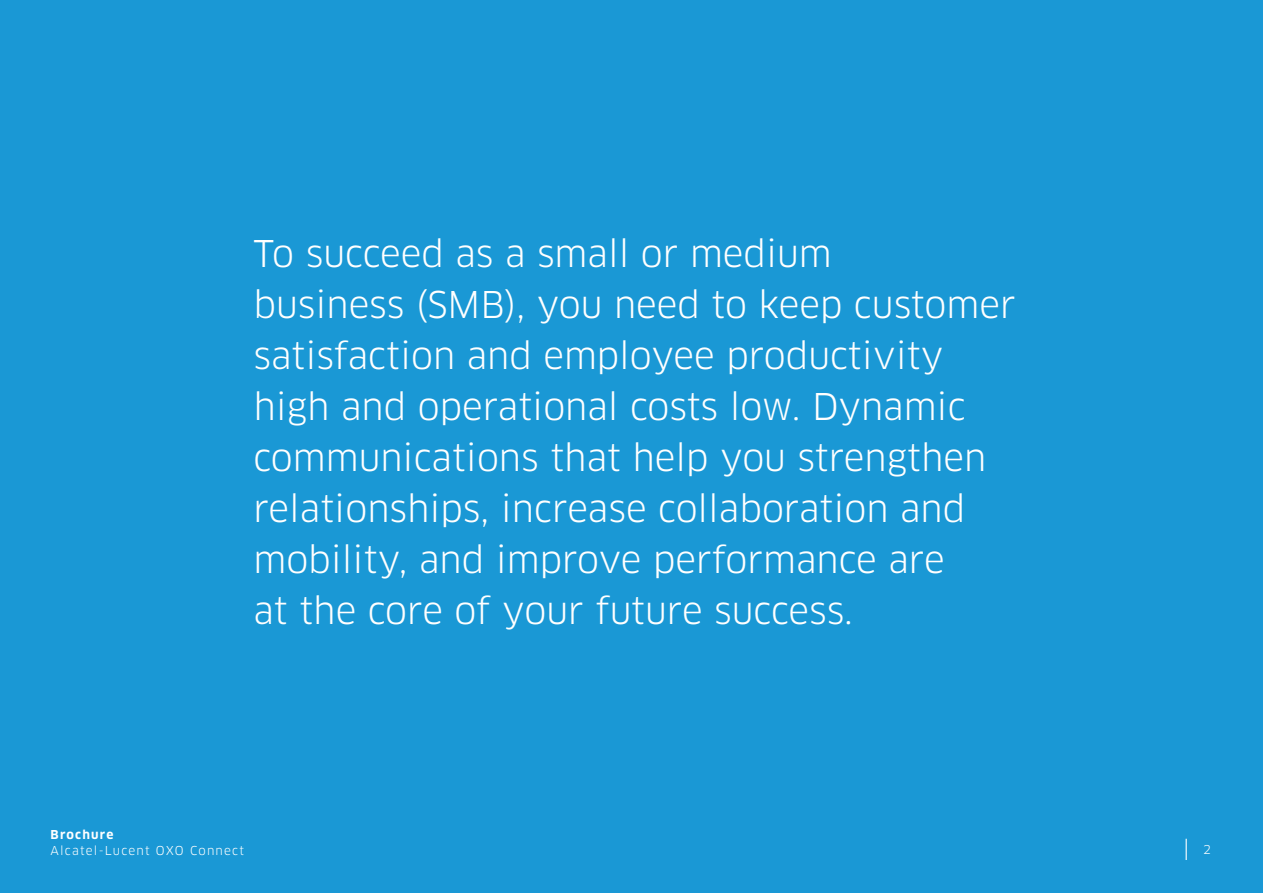
<style>
.page{position:relative;width:1263px;height:893px;background:#1a98d5}
.page>*{position:absolute;margin:0;border:0;box-sizing:border-box;transform-origin:0 0}
.Large_white_type{font:36px/51px "Clan OT";color:#fff}
.Product_footer{font:12px "Clan OT";letter-spacing:.1em;color:#fff}
.Brochure_footer{font:700 12px "Clan OT";letter-spacing:.1em;color:#fff}
</style>
<div class="page">
<hr style="left:1185px;top:839px;width:2px;height:21px;background:#fff">
<p class="Large_white_type" style="left:253px;top:228px;width:764px">To succeed as a small or medium<br>business (SMB), you need to keep customer satisfaction and employee productivity high and operational costs low. Dynamic communications that help you strengthen relationships, increase collaboration and mobility, and improve performance are<br>at the core of your future success.</p>
<p class="Brochure_footer" style="left:51px;top:827px;width:64px">Brochure</p>
<p class="Product_footer" style="left:51px;top:843px;width:195px">Alcatel-Lucent OXO Connect</p>
<p class="Product_footer" style="left:1203px;top:842px;width:9px">2</p>
</div>
